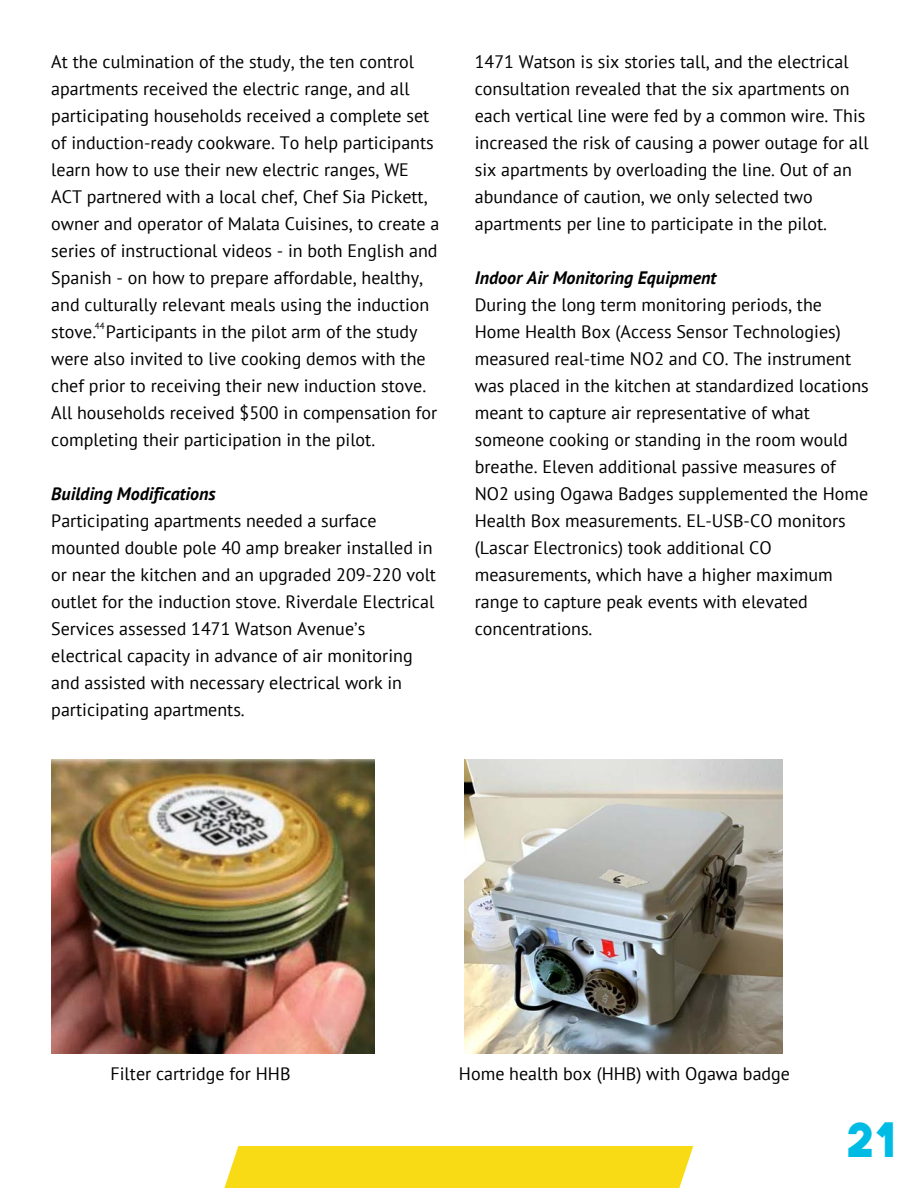
<style>
.page{position:relative;width:918px;height:1188px;background:#fff}
.page>*{position:absolute;margin:0;border:0;box-sizing:border-box;transform-origin:0 0}
.t1{font:47.25px "The Bold Font";color:#00bce5}
.t2{font:18px/27px "PT Sans";color:#000}
.t3{font:italic 700 18px "PT Sans";color:#000}
.t4{font:9px "PT Sans";color:#000}
</style>
<div class="page">
<div style="left:214px;top:1146px;width:479px;height:42px;background:#f8db14"></div>
<img style="left:51px;top:759px;width:323px;height:294px">
<img style="left:464px;top:759px;width:319px;height:294px">
<p class="t2" style="left:51px;top:48px;width:390px">At the culmination of the study, the ten control apartments received the electric range, and all participating households received a complete set of induction-ready cookware. To help participants learn how to use their new electric ranges, WE ACT partnered with a local chef, Chef Sia Pickett, owner and operator of Malata Cuisines, to create a series of instructional videos - in both English and Spanish - on how to prepare affordable, healthy, and culturally relevant meals using the induction stove. Participants in the pilot arm of the study were also invited to live cooking demos with the chef prior to receiving their new induction stove.<br>All households received $500 in compensation for completing their participation in the pilot.</p>
<p class="t3" style="left:51px;top:482px;width:166px">Building Modifications</p>
<p class="t2" style="left:51px;top:507px;width:386px">Participating apartments needed a surface mounted double pole 40 amp breaker installed in or near the kitchen and an upgraded 209-220 volt outlet for the induction stove. Riverdale Electrical Services assessed 1471 Watson Avenue’s electrical capacity in advance of air monitoring and assisted with necessary electrical work in participating apartments.</p>
<p class="t4" style="left:95px;top:319px;width:11px">44</p>
<p class="t2" style="left:475px;top:48px;width:395px">1471 Watson is six stories tall, and the electrical consultation revealed that the six apartments on each vertical line were fed by a common wire. This increased the risk of causing a power outage for all six apartments by overloading the line. Out of an abundance of caution, we only selected two apartments per line to participate in the pilot.</p>
<p class="t3" style="left:475px;top:266px;width:243px">Indoor Air Monitoring Equipment</p>
<p class="t2" style="left:475px;top:291px;width:396px">During the long term monitoring periods, the Home Health Box (Access Sensor Technologies) measured real-time NO2 and CO. The instrument was placed in the kitchen at standardized locations meant to capture air representative of what someone cooking or standing in the room would breathe. Eleven additional passive measures of NO2 using Ogawa Badges supplemented the Home Health Box measurements. EL-USB-CO monitors (Lascar Electronics) took additional CO measurements, which have a higher maximum range to capture peak events with elevated concentrations.</p>
<p class="t2" style="left:111px;top:1060px;width:181px">Filter cartridge for HHB</p>
<p class="t2" style="left:459px;top:1060px;width:333px">Home health box (HHB) with Ogawa badge</p>
<h1 class="t1" style="left:846px;top:1122px;width:51px">21</h1>
</div>
